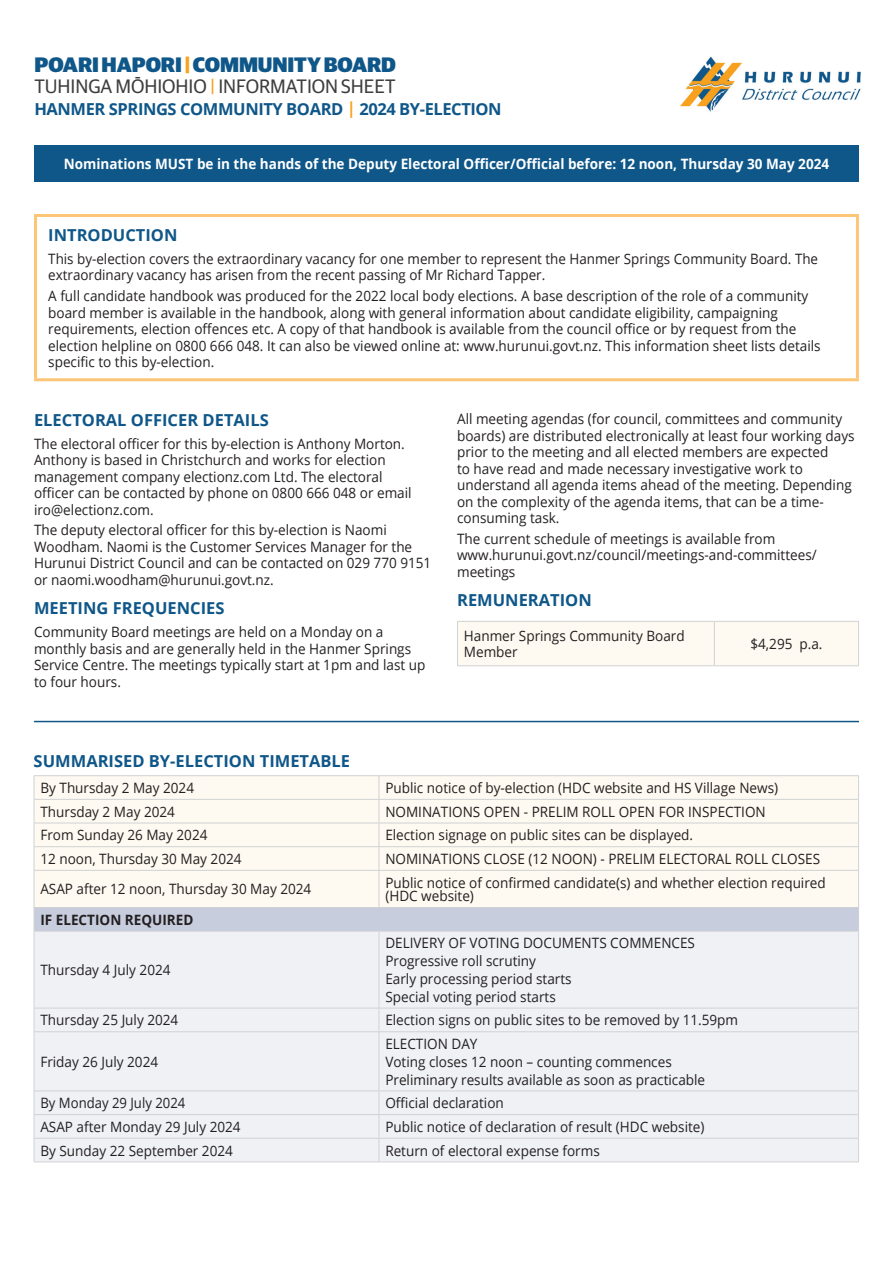
<style>
.page{position:relative;width:893px;height:1263px;background:#fff}
.page>*{position:absolute;margin:0;border:0;box-sizing:border-box;transform-origin:0 0}
.t1{font:900 21px "Guardian Sans";letter-spacing:-.005em;color:#0f5789}
.t2{font:19.5px "Guardian Sans";letter-spacing:-.005em;color:#3e3e3f}
.SUB{font:700 16.5px "Open Sans";color:#0f5789}
.SUB-2{font:700 16.5px "Open Sans";letter-spacing:-.025em;color:#0f5789}
.t3{font:14.25px/16.5px "Open Sans";color:#231f20;scale:.95 1}
.t4{font:14.25px/16.5px "Open Sans";color:#231f20;scale:.94 1}
.t5{font:700 14.25px "Open Sans";color:#fff;scale:.95 1}
.t6{font:700 14.25px "Open Sans";color:#231f20;scale:.95 1}
.t7{font:14.25px "Open Sans";color:#231f20;scale:.92 1}
.s1{color:#f9a21c}
</style>
<div class="page">
<div style="left:458px;top:622px;width:400px;height:43px;background:#fef9f1"></div>
<hr style="left:457px;top:621px;width:257px;height:1px;background:#d1d2d4">
<hr style="left:457px;top:622px;width:1px;height:43px;background:#d1d2d4">
<hr style="left:714px;top:621px;width:145px;height:1px;background:#d1d2d4">
<hr style="left:714px;top:622px;width:1px;height:43px;background:#d1d2d4">
<hr style="left:858px;top:622px;width:1px;height:43px;background:#d1d2d4">
<hr style="left:457px;top:665px;width:257px;height:1px;background:#d1d2d4">
<hr style="left:714px;top:665px;width:145px;height:1px;background:#d1d2d4">
<div style="left:34px;top:146px;width:825px;height:36px;background:#0f5789"></div>
<div style="left:35px;top:776px;width:823px;height:131px;background:#fef9f1"></div>
<div style="left:34px;top:907px;width:825px;height:24px;background:#c8cdde"></div>
<div style="left:35px;top:932px;width:823px;height:229px;background:#eff1f5"></div>
<hr style="left:34px;top:775px;width:345px;height:1px;background:#d1d2d4">
<hr style="left:379px;top:775px;width:480px;height:1px;background:#d1d2d4">
<hr style="left:34px;top:799px;width:345px;height:1px;background:#d1d2d4">
<hr style="left:379px;top:799px;width:480px;height:1px;background:#d1d2d4">
<hr style="left:34px;top:823px;width:345px;height:1px;background:#d1d2d4">
<hr style="left:379px;top:823px;width:480px;height:1px;background:#d1d2d4">
<hr style="left:34px;top:846px;width:345px;height:1px;background:#d1d2d4">
<svg style="left:34px;top:776px;width:1px;height:94px"></svg>
<hr style="left:379px;top:846px;width:480px;height:1px;background:#d1d2d4">
<svg style="left:379px;top:776px;width:1px;height:94px"></svg>
<svg style="left:858px;top:776px;width:1px;height:94px"></svg>
<hr style="left:34px;top:870px;width:345px;height:1px;background:#d1d2d4">
<hr style="left:34px;top:871px;width:1px;height:36px;background:#d1d2d4">
<hr style="left:379px;top:870px;width:480px;height:1px;background:#d1d2d4">
<hr style="left:379px;top:871px;width:1px;height:36px;background:#d1d2d4">
<hr style="left:858px;top:871px;width:1px;height:36px;background:#d1d2d4">
<hr style="left:34px;top:907px;width:345px;height:1px;background:#d1d2d4">
<hr style="left:379px;top:907px;width:480px;height:1px;background:#d1d2d4">
<hr style="left:34px;top:931px;width:345px;height:1px;background:#d1d2d4">
<hr style="left:34px;top:931px;width:1px;height:77px;background:#d1d2d4">
<hr style="left:379px;top:931px;width:480px;height:1px;background:#d1d2d4">
<hr style="left:379px;top:931px;width:1px;height:77px;background:#d1d2d4">
<hr style="left:858px;top:931px;width:1px;height:77px;background:#d1d2d4">
<hr style="left:34px;top:1008px;width:345px;height:1px;background:#d1d2d4">
<svg style="left:34px;top:1009px;width:1px;height:22px"></svg>
<hr style="left:379px;top:1008px;width:480px;height:1px;background:#d1d2d4">
<svg style="left:379px;top:1009px;width:1px;height:22px"></svg>
<svg style="left:858px;top:1009px;width:1px;height:22px"></svg>
<hr style="left:34px;top:1031px;width:345px;height:1px;background:#d1d2d4">
<hr style="left:34px;top:1032px;width:1px;height:58px;background:#d1d2d4">
<hr style="left:379px;top:1031px;width:480px;height:1px;background:#d1d2d4">
<hr style="left:379px;top:1032px;width:1px;height:58px;background:#d1d2d4">
<hr style="left:858px;top:1032px;width:1px;height:58px;background:#d1d2d4">
<hr style="left:34px;top:1090px;width:345px;height:1px;background:#d1d2d4">
<hr style="left:379px;top:1090px;width:480px;height:1px;background:#d1d2d4">
<hr style="left:34px;top:1114px;width:345px;height:1px;background:#d1d2d4">
<hr style="left:379px;top:1114px;width:480px;height:1px;background:#d1d2d4">
<hr style="left:34px;top:1138px;width:345px;height:1px;background:#d1d2d4">
<svg style="left:34px;top:1091px;width:1px;height:70px"></svg>
<hr style="left:379px;top:1138px;width:480px;height:1px;background:#d1d2d4">
<svg style="left:379px;top:1091px;width:1px;height:70px"></svg>
<svg style="left:858px;top:1091px;width:1px;height:70px"></svg>
<hr style="left:34px;top:1161px;width:345px;height:1px;background:#d1d2d4">
<hr style="left:379px;top:1161px;width:480px;height:1px;background:#d1d2d4">
<img style="left:680px;top:57px;width:181px;height:55px">
<hr style="left:34px;top:214px;width:825px;height:3px;background:#fdc577">
<hr style="left:34px;top:217px;width:3px;height:161px;background:#fdc577">
<hr style="left:856px;top:217px;width:3px;height:161px;background:#fdc577">
<hr style="left:34px;top:378px;width:825px;height:3px;background:#fdc577">
<hr style="left:34px;top:721px;width:825px;height:1px;background:#0f5789">
<p class="t1" style="left:35px;top:49px;width:363px">POARI HAPORI <span class="s1">|</span> COMMUNITY BOARD</p>
<p class="t2" style="left:35px;top:72px;width:362px">TUHINGA MŌHIOHIO <span class="s1">|</span> INFORMATION SHEET</p>
<p class="SUB-2" style="left:34px;top:97px;width:469px">HANMER SPRINGS COMMUNITY BOARD <span class="s1">|</span> 2024 BY-ELECTION</p>
<p class="t5" style="left:64px;top:154px;width:807px">Nominations MUST be in the hands of the Deputy Electoral Officer/Official before: 12 noon, Thursday 30 May 2024</p>
<p class="SUB" style="left:48px;top:223px;width:131px">INTRODUCTION</p>
<p class="t4" style="left:48px;top:250px;width:820px">This by-election covers the extraordinary vacancy for one member to represent the Hanmer Springs Community Board. The extraordinary vacancy has arisen from the recent passing of Mr Richard Tapper.</p>
<p class="t3" style="left:48px;top:287px;width:814px">A full candidate handbook was produced for the 2022 local body elections. A base description of the role of a community board member is available in the handbook, along with general information about candidate eligibility, campaigning requirements, election offences etc. A copy of that handbook is available from the council office or by request from the election helpline on 0800 666 048. It can also be viewed online at: www.hurunui.govt.nz. This information sheet lists details specific to this by-election.</p>
<p class="SUB" style="left:34px;top:408px;width:236px">ELECTORAL OFFICER DETAILS</p>
<p class="t3" style="left:34px;top:435px;width:399px">The electoral officer for this by-election is Anthony Morton.<br>Anthony is based in Christchurch and works for election management company electionz.com Ltd. The electoral officer can be contacted by phone on 0800 666 048 or email iro@electionz.com.</p>
<p class="t3" style="left:34px;top:522px;width:420px">The deputy electoral officer for this by-election is Naomi Woodham. Naomi is the Customer Services Manager for the Hurunui District Council and can be contacted on 029 770 9151 or naomi.woodham@hurunui.govt.nz.</p>
<p class="SUB" style="left:34px;top:596px;width:192px">MEETING FREQUENCIES</p>
<p class="t3" style="left:34px;top:623px;width:414px">Community Board meetings are held on a Monday on a monthly basis and are generally held in the Hanmer Springs Service Centre. The meetings typically start at 1pm and last up to four hours.</p>
<p class="t3" style="left:457px;top:410px;width:420px">All meeting agendas (for council, committees and community boards) are distributed electronically at least four working days prior to the meeting and all elected members are expected<br>to have read and made necessary investigative work to understand all agenda items ahead of the meeting. Depending on the complexity of the agenda items, that can be a time&shy;consuming task.</p>
<p class="t3" style="left:457px;top:530px;width:380px">The current schedule of meetings is available from www.hurunui.govt.nz/council/meetings-and-committees/ meetings</p>
<p class="SUB" style="left:457px;top:588px;width:136px">REMUNERATION</p>
<p class="t3" style="left:464px;top:627px;width:234px">Hanmer Springs Community Board<br>Member</p>
<p class="t3" style="left:750px;top:635px;width:77px">$4,295 p.a.</p>
<p class="SUB" style="left:34px;top:749px;width:318px">SUMMARISED BY-ELECTION TIMETABLE</p>
<p class="t3" style="left:40px;top:779px;width:163px">By Thursday 2 May 2024</p>
<p class="t3" style="left:385px;top:779px;width:415px">Public notice of by-election (HDC website and HS Village News)</p>
<p class="t3" style="left:40px;top:803px;width:143px">Thursday 2 May 2024</p>
<p class="t3" style="left:385px;top:803px;width:402px">NOMINATIONS OPEN - PRELIM ROLL OPEN FOR INSPECTION</p>
<p class="t3" style="left:40px;top:826px;width:177px">From Sunday 26 May 2024</p>
<p class="t3" style="left:385px;top:826px;width:326px">Election signage on public sites can be displayed.</p>
<p class="t3" style="left:40px;top:850px;width:213px">12 noon, Thursday 30 May 2024</p>
<p class="t3" style="left:385px;top:850px;width:459px">NOMINATIONS CLOSE (12 NOON) - PRELIM ELECTORAL ROLL CLOSES</p>
<p class="t3" style="left:40px;top:880px;width:287px">ASAP after 12 noon, Thursday 30 May 2024</p>
<p class="t3" style="left:385px;top:875px;width:465px;line-height:13.5px">Public notice of confirmed candidate(s) and whether election required (HDC website)</p>
<p class="t6" style="left:40px;top:909px;width:163px">IF ELECTION REQUIRED</p>
<p class="t3" style="left:40px;top:961px;width:139px">Thursday 4 July 2024</p>
<p class="t3" style="left:385px;top:935px;width:328px">DELIVERY OF VOTING DOCUMENTS COMMENCES</p>
<p class="t3" style="left:385px;top:952px;width:160px">Progressive roll scrutiny</p>
<p class="t3" style="left:385px;top:970px;width:198px">Early processing period starts</p>
<p class="t3" style="left:385px;top:988px;width:181px">Special voting period starts</p>
<p class="t3" style="left:40px;top:1011px;width:147px">Thursday 25 July 2024</p>
<p class="t3" style="left:385px;top:1011px;width:373px">Election signs on public sites to be removed by 11.59pm</p>
<p class="t3" style="left:40px;top:1053px;width:125px">Friday 26 July 2024</p>
<p class="t3" style="left:385px;top:1035px;width:99px">ELECTION DAY</p>
<p class="t3" style="left:385px;top:1053px;width:303px">Voting closes 12 noon – counting commences</p>
<p class="t3" style="left:385px;top:1071px;width:338px">Preliminary results available as soon as practicable</p>
<p class="t7" style="left:40px;top:1093px;width:159px">By Monday 29 July 2024</p>
<p class="t3" style="left:385px;top:1094px;width:126px">Official declaration</p>
<p class="t3" style="left:40px;top:1118px;width:212px">ASAP after Monday 29 July 2024</p>
<p class="t3" style="left:385px;top:1118px;width:337px">Public notice of declaration of result (HDC website)</p>
<p class="t3" style="left:40px;top:1142px;width:204px">By Sunday 22 September 2024</p>
<p class="t3" style="left:385px;top:1142px;width:227px">Return of electoral expense forms</p>
</div>
